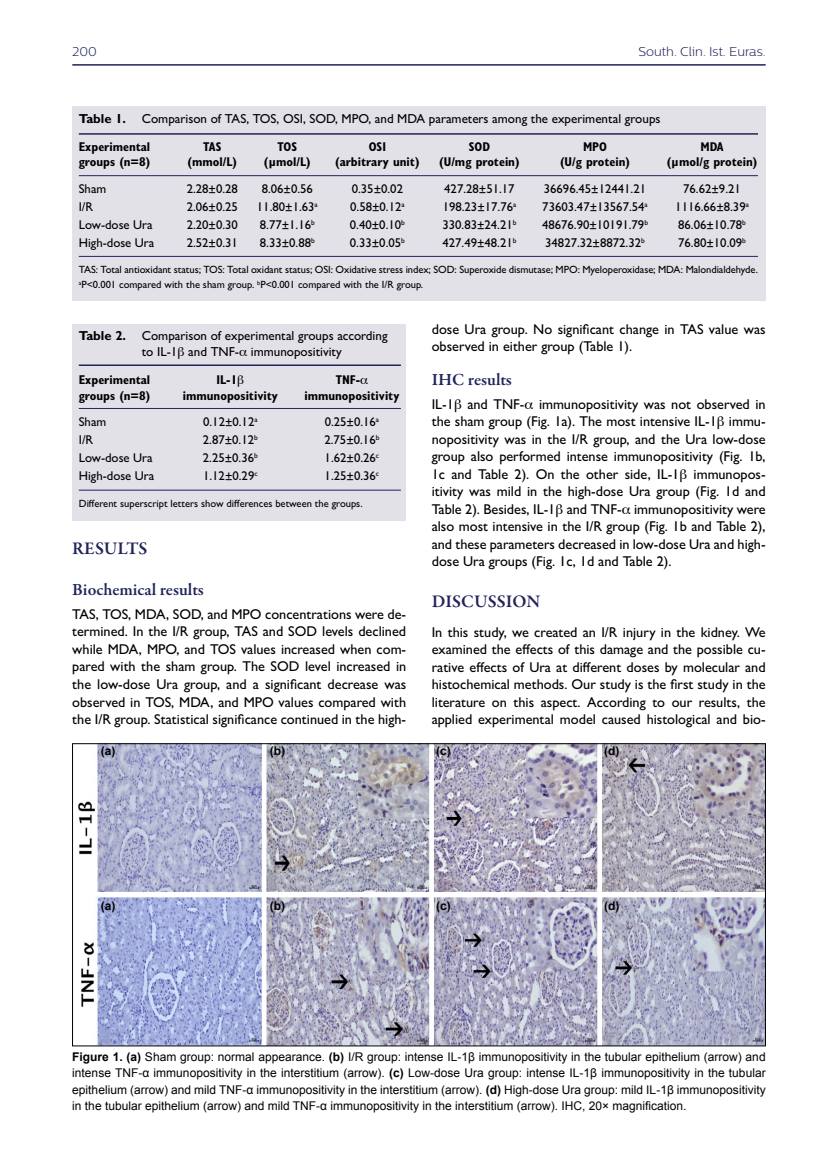
<style>
.page{position:relative;width:838px;height:1170px;background:#fff}
.page>*{position:absolute;margin:0;border:0;box-sizing:border-box;transform-origin:0 0}
.t1{font:600 18px "Garamond Premr Pro";color:#21245b}
.t2{font:600 17.25px "Garamond Premr Pro";color:#21245b}
.t3{font:500 14.25px/17.4px "Gill Sans MT Pro";color:#000;text-align:justify}
.t4{font:500 13.05px/15.6px "Gill Sans MT Pro";color:#000}
.t5{font:500 12.75px "Gill Sans MT Pro";color:#000}
.t6{font:700 condensed 12.75px "Gill Sans MT Pro";color:#000}
.t7{font:300 12.75px "Centrale Sans";color:#21245b}
.t8{font:12px/16.5px "Arial";color:#000;text-align:justify}
.t9{font:700 12px "Arial";color:#000}
.t10{font:500 10.5px/15px "Gill Sans MT Pro";letter-spacing:-.005em;color:#000}
.s1{font-weight:700}
</style>
<div class="page">
<div style="left:72px;top:106px;width:693px;height:195px;background:#e3e1e8"></div>
<hr style="left:79px;top:133px;width:679px;height:2px;background:#21245b">
<hr style="left:79px;top:175px;width:679px;height:1px;background:#21245b">
<hr style="left:79px;top:256px;width:679px;height:1px;background:#21245b">
<div style="left:72px;top:324px;width:334px;height:196px;background:#e3e1e8"></div>
<hr style="left:79px;top:364px;width:322px;height:2px;background:#21245b">
<hr style="left:79px;top:408px;width:322px;height:1px;background:#21245b">
<hr style="left:79px;top:489px;width:322px;height:1px;background:#21245b">
<img style="left:78px;top:745px;width:685px;height:299px">
<hr style="left:72px;top:64px;width:693px;height:2px;background:#21245b">
<p class="t7" style="left:72px;top:45px;width:26px">200</p>
<p class="t7" style="left:638px;top:45px;width:129px">South. Clin. Ist. Euras.</p>
<p class="t4" style="left:79px;top:111px;width:583px"><span class="s1">Table 1.</span> Comparison of TAS, TOS, OSI, SOD, MPO, and MDA parameters among the experimental groups</p>
<p class="t6" style="left:79px;top:139px;width:73px">Experimental</p>
<p class="t6" style="left:203px;top:139px;width:20px">TAS</p>
<p class="t6" style="left:278px;top:139px;width:21px">TOS</p>
<p class="t6" style="left:369px;top:139px;width:19px">OSI</p>
<p class="t6" style="left:469px;top:139px;width:23px">SOD</p>
<p class="t6" style="left:583px;top:139px;width:26px">MPO</p>
<p class="t6" style="left:700px;top:139px;width:25px">MDA</p>
<p class="t6" style="left:79px;top:154px;width:73px">groups (n=8)</p>
<p class="t6" style="left:188px;top:154px;width:51px">(mmol/L)</p>
<p class="t6" style="left:264px;top:154px;width:48px">(µmol/L)</p>
<p class="t6" style="left:335px;top:154px;width:86px">(arbitrary unit)</p>
<p class="t6" style="left:439px;top:154px;width:82px">(U/mg protein)</p>
<p class="t6" style="left:560px;top:154px;width:71px">(U/g protein)</p>
<p class="t6" style="left:667px;top:154px;width:92px">(µmol/g protein)</p>
<p class="t5" style="left:79px;top:181px;width:29px">Sham</p>
<p class="t5" style="left:187px;top:181px;width:53px">2.28±0.28</p>
<p class="t5" style="left:262px;top:181px;width:53px">8.06±0.56</p>
<p class="t5" style="left:352px;top:181px;width:53px">0.35±0.02</p>
<p class="t5" style="left:444px;top:181px;width:72px">427.28±51.17</p>
<p class="t5" style="left:544px;top:181px;width:104px">36696.45±12441.21</p>
<p class="t5" style="left:683px;top:181px;width:59px">76.62±9.21</p>
<p class="t5" style="left:79px;top:199px;width:16px">I/R</p>
<p class="t5" style="left:187px;top:199px;width:53px">2.06±0.25</p>
<p class="t5" style="left:257px;top:199px;width:62px">11.80±1.63<sup>a</sup></p>
<p class="t5" style="left:350px;top:199px;width:56px">0.58±0.12<sup>a</sup></p>
<p class="t5" style="left:442px;top:199px;width:75px">198.23±17.76<sup>a</sup></p>
<p class="t5" style="left:542px;top:199px;width:107px">73603.47±13567.54<sup>a</sup></p>
<p class="t5" style="left:675px;top:199px;width:75px">1116.66±8.39<sup>a</sup></p>
<p class="t5" style="left:79px;top:217px;width:75px">Low-dose Ura</p>
<p class="t5" style="left:187px;top:217px;width:53px">2.20±0.30</p>
<p class="t5" style="left:260px;top:217px;width:56px">8.77±1.16<sup>b</sup></p>
<p class="t5" style="left:350px;top:217px;width:56px">0.40±0.10<sup>b</sup></p>
<p class="t5" style="left:442px;top:217px;width:76px">330.83±24.21<sup>b</sup></p>
<p class="t5" style="left:542px;top:217px;width:107px">48676.90±10191.79<sup>b</sup></p>
<p class="t5" style="left:678px;top:217px;width:69px">86.06±10.78<sup>b</sup></p>
<p class="t5" style="left:79px;top:235px;width:77px">High-dose Ura</p>
<p class="t5" style="left:187px;top:235px;width:53px">2.52±0.31</p>
<p class="t5" style="left:260px;top:235px;width:56px">8.33±0.88<sup>b</sup></p>
<p class="t5" style="left:350px;top:235px;width:56px">0.33±0.05<sup>b</sup></p>
<p class="t5" style="left:442px;top:235px;width:76px">427.49±48.21<sup>b</sup></p>
<p class="t5" style="left:545px;top:235px;width:101px">34827.32±8872.32<sup>b</sup></p>
<p class="t5" style="left:678px;top:235px;width:69px">76.80±10.09<sup>b</sup></p>
<p class="t10" style="left:79px;top:262px;width:680px">TAS: Total antioxidant status; TOS: Total oxidant status; OSI: Oxidative stress index; SOD: Superoxide dismutase; MPO: Myeloperoxidase; MDA: Malondialdehyde. <sup>a</sup>P&lt;0.001 compared with the sham group. <sup>b</sup>P&lt;0.001 compared with the I/R group.</p>
<p class="t4" style="left:142px;top:328px;width:247px;text-indent:-63px"><span class="s1">Table 2.</span> Comparison of experimental groups according to IL-1 and TNF- immunopositivity</p>
<p class="t6" style="left:79px;top:372px;width:73px">Experimental</p>
<p class="t6" style="left:216px;top:372px;width:22px">IL-1</p>
<p class="t6" style="left:336px;top:372px;width:26px">TNF-</p>
<p class="t6" style="left:79px;top:387px;width:73px">groups (n=8)</p>
<p class="t6" style="left:183px;top:387px;width:97px">immunopositivity</p>
<p class="t6" style="left:304px;top:387px;width:97px">immunopositivity</p>
<p class="t5" style="left:79px;top:414px;width:29px">Sham</p>
<p class="t5" style="left:203px;top:414px;width:56px">0.12±0.12<sup>a</sup></p>
<p class="t5" style="left:325px;top:414px;width:56px">0.25±0.16<sup>a</sup></p>
<p class="t5" style="left:79px;top:432px;width:16px">I/R</p>
<p class="t5" style="left:203px;top:432px;width:56px">2.87±0.12<sup>b</sup></p>
<p class="t5" style="left:324px;top:432px;width:56px">2.75±0.16<sup>b</sup></p>
<p class="t5" style="left:79px;top:450px;width:75px">Low-dose Ura</p>
<p class="t5" style="left:203px;top:450px;width:56px">2.25±0.36<sup>b</sup></p>
<p class="t5" style="left:325px;top:450px;width:56px">1.62±0.26<sup>c</sup></p>
<p class="t5" style="left:79px;top:468px;width:77px">High-dose Ura</p>
<p class="t5" style="left:203px;top:468px;width:56px">1.12±0.29<sup>c</sup></p>
<p class="t5" style="left:325px;top:468px;width:56px">1.25±0.36<sup>c</sup></p>
<p class="t10" style="left:79px;top:495px;width:285px">Different superscript letters show differences between the groups.</p>
<p class="t1" style="left:72px;top:537px;width:77px">RESULTS</p>
<p class="t2" style="left:72px;top:579px;width:133px">Biochemical results</p>
<p class="t3" style="left:72px;top:605px;width:335px">TAS, TOS, MDA, SOD, and MPO concentrations were de&shy;termined. In the I/R group, TAS and SOD levels declined while MDA, MPO, and TOS values increased when com&shy;pared with the sham group. The SOD level increased in the low-dose Ura group, and a significant decrease was observed in TOS, MDA, and MPO values compared with the I/R group. Statistical significance continued in the high-</p>
<p class="t9" style="left:101px;top:743px;width:16px">(a)</p>
<p class="t9" style="left:270px;top:743px;width:17px">(b)</p>
<p class="t3" style="left:432px;top:320px;width:335px">dose Ura group. No significant change in TAS value was observed in either group (Table 1).</p>
<p class="t2" style="left:432px;top:369px;width:82px">IHC results</p>
<p class="t3" style="left:432px;top:395px;width:335px">IL-1 and TNF- immunopositivity was not observed in the sham group (Fig. 1a). The most intensive IL-1 immu&shy;nopositivity was in the I/R group, and the Ura low-dose group also performed intense immunopositivity (Fig. 1b, 1c and Table 2). On the other side, IL-1 immunopos&shy;itivity was mild in the high-dose Ura group (Fig. 1d and Table 2). Besides, IL-1 and TNF- immunopositivity were also most intensive in the I/R group (Fig. 1b and Table 2), and these parameters decreased in low-dose Ura and high&shy;dose Ura groups (Fig. 1c, 1d and Table 2).</p>
<p class="t1" style="left:432px;top:590px;width:110px">DISCUSSION</p>
<p class="t3" style="left:432px;top:623px;width:335px">In this study, we created an I/R injury in the kidney. We examined the effects of this damage and the possible cu&shy;rative effects of Ura at different doses by molecular and histochemical methods. Our study is the first study in the literature on this aspect. According to our results, the applied experimental model caused histological and bio-</p>
<p class="t9" style="left:436px;top:743px;width:16px">(c)</p>
<p class="t9" style="left:604px;top:743px;width:17px">(d)</p>
<p class="t9" style="left:101px;top:897px;width:16px">(a)</p>
<p class="t9" style="left:270px;top:897px;width:17px">(b)</p>
<p class="t9" style="left:436px;top:897px;width:16px">(c)</p>
<p class="t9" style="left:604px;top:897px;width:17px">(d)</p>
<p class="t8" style="left:72px;top:1048px;width:695px"><span class="s1">Figure 1. (a)</span> Sham group: normal appearance. <span class="s1">(b)</span> I/R group: intense IL-1β immunopositivity in the tubular epithelium (arrow) and intense TNF-α immunopositivity in the interstitium (arrow). <span class="s1">(c)</span> Low-dose Ura group: intense IL-1β immunopositivity in the tubular epithelium (arrow) and mild TNF-α immunopositivity in the interstitium (arrow). <span class="s1">(d)</span> High-dose Ura group: mild IL-1β immunopositivity in the tubular epithelium (arrow) and mild TNF-α immunopositivity in the interstitium (arrow). IHC, 20× magnification.</p>
</div>
